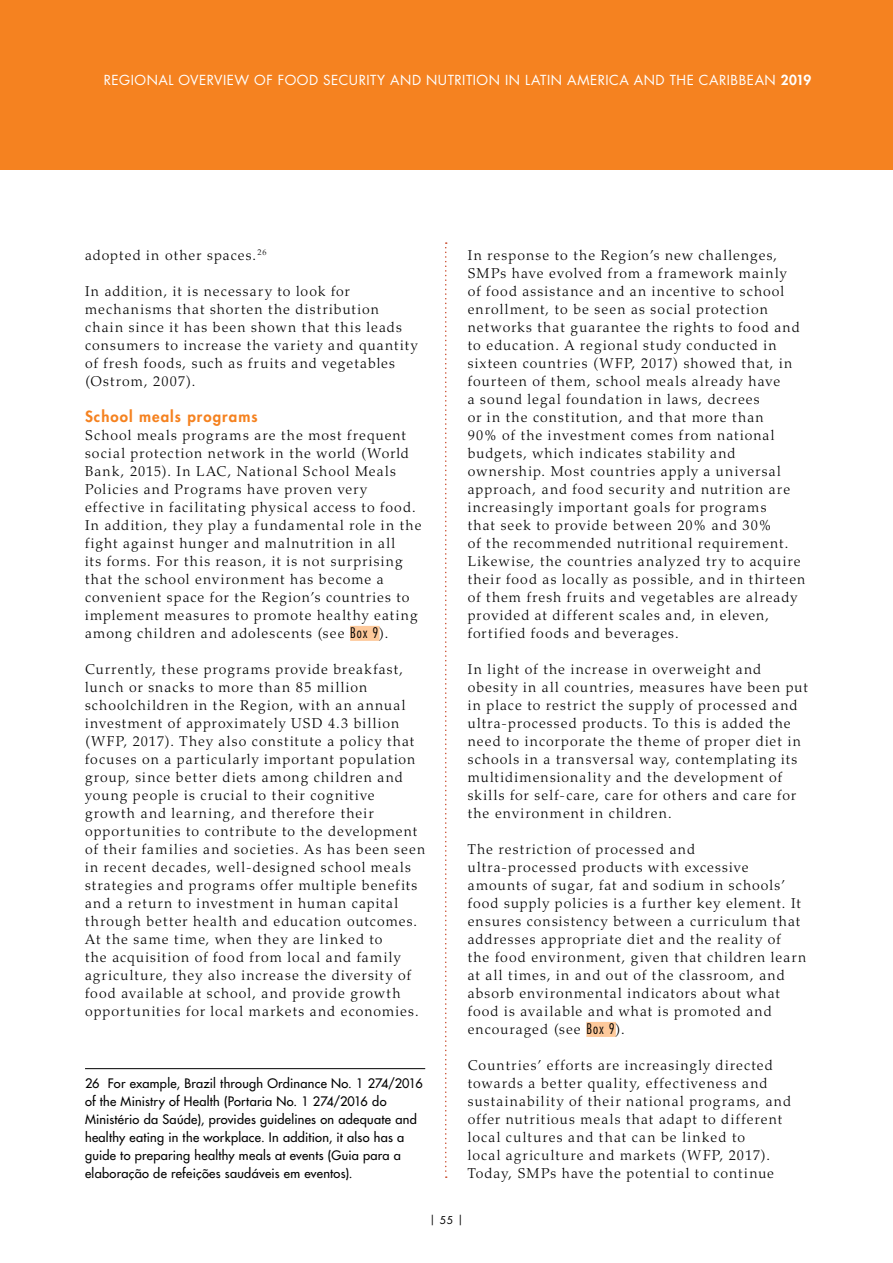
<style>
.page{position:relative;width:893px;height:1263px;background:#fff}
.page>*{position:absolute;margin:0;border:0;box-sizing:border-box;transform-origin:0 0}
.t1{font:800 15px "Futura Std";letter-spacing:.07em;color:#f58220}
.t2{font:300 14.25px/18px "Palatino LT Std";letter-spacing:.075em;color:#000}
.t3{font:13.5px "Futura Std";letter-spacing:.04em;color:#fff}
.t4{font:500 12.75px/18px "Futura Std";letter-spacing:.02em;color:#000}
.t5{font:10.5px "Futura Std";color:#000}
.s1{font-weight:800}
.s2{font-family:"Futura Std";font-stretch:condensed}
</style>
<div class="page">
<div style="left:0;top:0;width:893px;height:170px;background:#f58220"></div>
<svg style="left:445px;top:242px;width:2px;height:936px"></svg>
<div style="left:350px;top:626px;width:30px;height:15px;background:#fdc99b"></div>
<hr style="left:85px;top:1068px;width:340px;height:1px;background:#000">
<div style="left:586px;top:1022px;width:30px;height:15px;background:#fdc99b"></div>
<p class="t3" style="left:104px;top:71px;width:709px">REGIONAL OVERVIEW OF FOOD SECURITY AND N UTRITION IN LATIN AMERICA AND THE CARIBBEAN <span class="s1">2019</span></p>
<p class="t2" style="left:85px;top:246px;width:183px">adopted in other spaces.<sup>26</sup></p>
<p class="t2" style="left:85px;top:282px;width:334px">In addition, it is necessary to look for mechanisms that shorten the distribution chain since it has been shown that this leads consumers to increase the variety and quantity of fresh foods, such as fruits and vegetables (Ostrom, 2007).</p>
<p class="t1" style="left:85px;top:407px;width:174px">School meals programs</p>
<p class="t2" style="left:85px;top:426px;width:338px">School meals programs are the most frequent social protection network in the world (World Bank, 2015). In LAC, National School Meals Policies and Programs have proven very effective in facilitating physical access to food.<br>In addition, they play a fundamental role in the fight against hunger and malnutrition in all<br>its forms. For this reason, it is not surprising that the school environment has become a convenient space for the Region’s countries to implement measures to promote healthy eating among children and adolescents (see <span class="s2">Box 9</span>).</p>
<p class="t2" style="left:85px;top:660px;width:342px">Currently, these programs provide breakfast, lunch or snacks to more than 85 million schoolchildren in the Region, with an annual investment of approximately USD 4.3 billion (WFP, 2017). They also constitute a policy that focuses on a particularly important population group, since better diets among children and young people is crucial to their cognitive growth and learning, and therefore their opportunities to contribute to the development of their families and societies. As has been seen in recent decades, well-designed school meals strategies and programs offer multiple benefits and a return to investment in human capital through better health and education outcomes.<br>At the same time, when they are linked to<br>the acquisition of food from local and family agriculture, they also increase the diversity of food available at school, and provide growth opportunities for local markets and economies.</p>
<p class="t4" style="left:85px;top:1074px;width:339px">26 For example, Brazil through Ordinance No. 1 274/2016 of the Ministry of Health (Portaria No. 1 274/2016 do Ministério da Saúde), provides guidelines on adequate and healthy eating in the workplace. In addition, it also has a guide to preparing healthy meals at events (Guia para a elaboração de refeições saudáveis em eventos).</p>
<p class="t2" style="left:468px;top:246px;width:339px">In response to the Region’s new challenges, SMPs have evolved from a framework mainly<br>of food assistance and an incentive to school enrollment, to be seen as social protection networks that guarantee the rights to food and to education. A regional study conducted in sixteen countries (WFP, 2017) showed that, in fourteen of them, school meals already have<br>a sound legal foundation in laws, decrees<br>or in the constitution, and that more than<br>90% of the investment comes from national budgets, which indicates stability and ownership. Most countries apply a universal approach, and food security and nutrition are increasingly important goals for programs<br>that seek to provide between 20% and 30%<br>of the recommended nutritional requirement.<br>Likewise, the countries analyzed try to acquire their food as locally as possible, and in thirteen of them fresh fruits and vegetables are already provided at different scales and, in eleven, fortified foods and beverages.</p>
<p class="t2" style="left:468px;top:660px;width:342px">In light of the increase in overweight and obesity in all countries, measures have been put in place to restrict the supply of processed and ultra-processed products. To this is added the need to incorporate the theme of proper diet in schools in a transversal way, contemplating its multidimensionality and the development of skills for self-care, care for others and care for the environment in children.</p>
<p class="t2" style="left:468px;top:840px;width:340px">The restriction of processed and ultra-processed products with excessive amounts of sugar, fat and sodium in schools’ food supply policies is a further key element. It ensures consistency between a curriculum that addresses appropriate diet and the reality of<br>the food environment, given that children learn at all times, in and out of the classroom, and absorb environmental indicators about what food is available and what is promoted and encouraged (see <span class="s2">Box 9</span>).</p>
<p class="t2" style="left:468px;top:1056px;width:325px">Countries’ efforts are increasingly directed towards a better quality, effectiveness and sustainability of their national programs, and offer nutritious meals that adapt to different local cultures and that can be linked to<br>local agriculture and markets (WFP, 2017).<br>Today, SMPs have the potential to continue</p>
<p class="t5" style="left:429px;top:1213px;width:35px">| 55 |</p>
</div>
